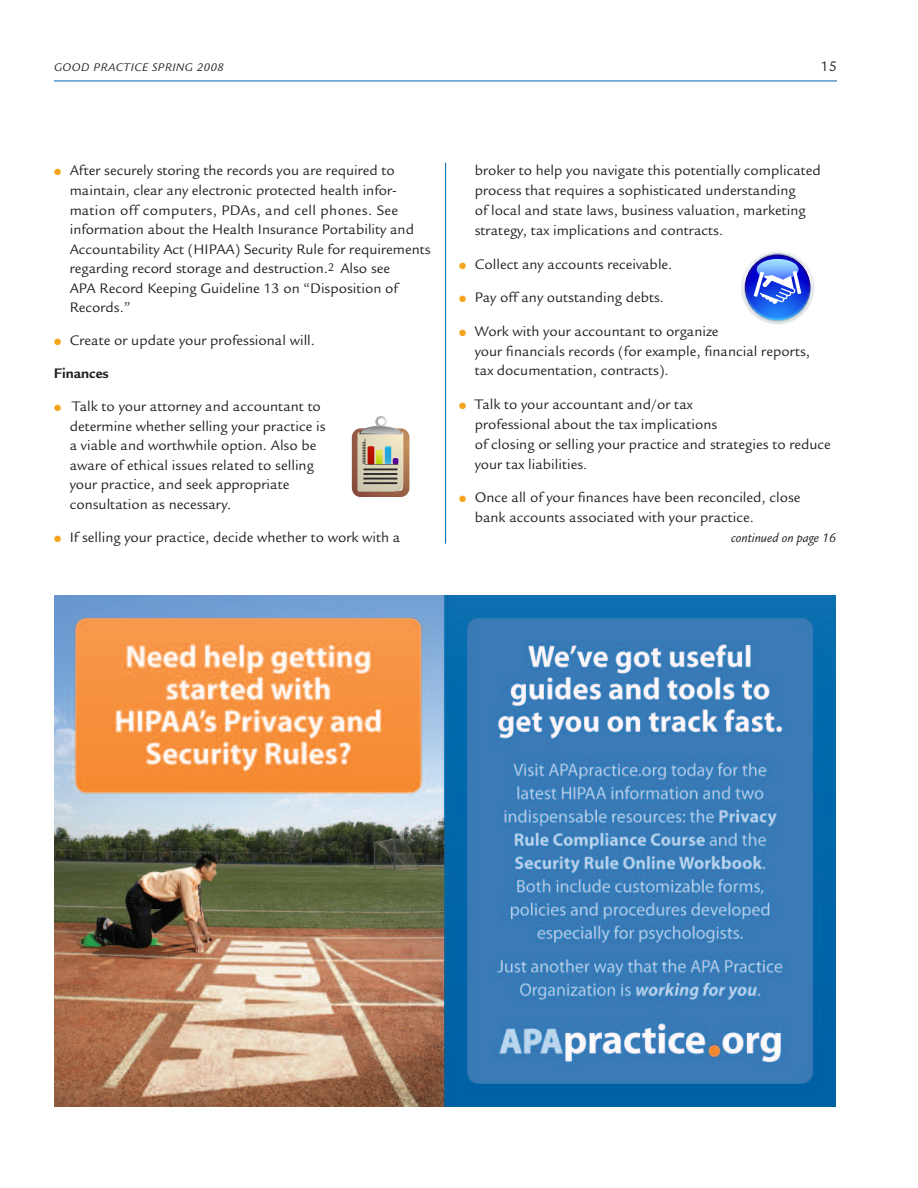
<style>
.page{position:relative;width:918px;height:1188px;background:#fff}
.page>*{position:absolute;margin:0;border:0;box-sizing:border-box;transform-origin:0 0}
.t1{font:15px/19.5px "Legacy Sans Std";color:#231f20}
.t2{font:700 15px "Legacy Sans Std";color:#231f20}
.t3{font:italic 13.5px "Legacy Sans Std";color:#231f20}
.t4{font:italic 12px "Legacy Sans Std";letter-spacing:.05em;color:#231f20}
.s1{color:#f3a61d}
.s2{font-size:12px}
</style>
<div class="page">
<hr style="left:54px;top:81px;width:783px;height:1px;background:#0166b3">
<hr style="left:445px;top:163px;width:1px;height:381px;background:#0166b3">
<img style="left:54px;top:596px;width:782px;height:510px">
<div style="left:741px;top:251px;width:73px;height:73px;background:#e9edef;border-radius:50%"></div>
<svg style="left:743px;top:253px;width:69px;height:69px"></svg>
<svg style="left:745px;top:255px;width:65px;height:65px"></svg>
<svg style="left:747px;top:257px;width:61px;height:61px"></svg>
<svg style="left:757px;top:259px;width:42px;height:21px"></svg>
<svg style="left:754px;top:271px;width:47px;height:33px;background:#6c89ed"></svg>
<svg style="left:352px;top:428px;width:57px;height:69px"></svg>
<svg style="left:357px;top:416px;width:47px;height:76px;background:#ccc3b0"></svg>
<hr style="left:363px;top:468px;width:35px;height:2px;background:#2a2a2a">
<hr style="left:363px;top:473px;width:35px;height:2px;background:#2a2a2a">
<hr style="left:363px;top:478px;width:35px;height:2px;background:#2a2a2a">
<hr style="left:363px;top:482px;width:34px;height:2px;background:#2a2a2a">
<p class="t4" style="left:54px;top:63px;width:171px">GOOD PRACTICE SPRING 2008</p>
<p class="t1" style="left:821px;top:58px;width:18px">15</p>
<p class="t1" style="left:70px;top:162px;width:362px;text-indent:-16px"><span class="s1">●</span> After securely storing the records you are required to maintain, clear any electronic protected health infor&shy;mation off computers, PDAs, and cell phones. See information about the Health Insurance Portability and Accountability Act (HIPAA) Security Rule for requirements regarding record storage and destruction.<span class="s2">2</span> Also see<br>APA Record Keeping Guideline 13 on “Disposition of Records.”</p>
<p class="t1" style="left:54px;top:332px;width:263px"><span class="s1">●</span> Create or update your professional will.</p>
<p class="t2" style="left:54px;top:368px;width:57px">Finances</p>
<p class="t1" style="left:70px;top:398px;width:257px;text-indent:-16px"><span class="s1">●</span> Talk to your attorney and accountant to determine whether selling your practice is a viable and worthwhile option. Also be aware of ethical issues related to selling your practice, and seek appropriate consultation as necessary.</p>
<p class="t1" style="left:54px;top:529px;width:348px"><span class="s1">●</span> If selling your practice, decide whether to work with a</p>
<p class="t1" style="left:475px;top:161px;width:348px;line-height:20.2px">broker to help you navigate this potentially complicated process that requires a sophisticated understanding<br>of local and state laws, business valuation, marketing strategy, tax implications and contracts.</p>
<p class="t1" style="left:459px;top:256px;width:215px"><span class="s1">●</span> Collect any accounts receivable.</p>
<p class="t1" style="left:459px;top:289px;width:207px"><span class="s1">●</span> Pay off any outstanding debts.</p>
<p class="t1" style="left:475px;top:322px;width:337px;line-height:20px;text-indent:-16px"><span class="s1">●</span> Work with your accountant to organize<br>your financials records (for example, financial reports, tax documentation, contracts).</p>
<p class="t1" style="left:475px;top:396px;width:358px;line-height:20px;text-indent:-16px"><span class="s1">●</span> Talk to your accountant and/or tax<br>professional about the tax implications<br>of closing or selling your practice and strategies to reduce your tax liabilities.</p>
<p class="t1" style="left:475px;top:489px;width:327px;line-height:20px;text-indent:-16px"><span class="s1">●</span> Once all of your finances have been reconciled, close bank accounts associated with your practice.</p>
<p class="t3" style="left:731px;top:533px;width:106px">continued on page 16</p>
</div>
